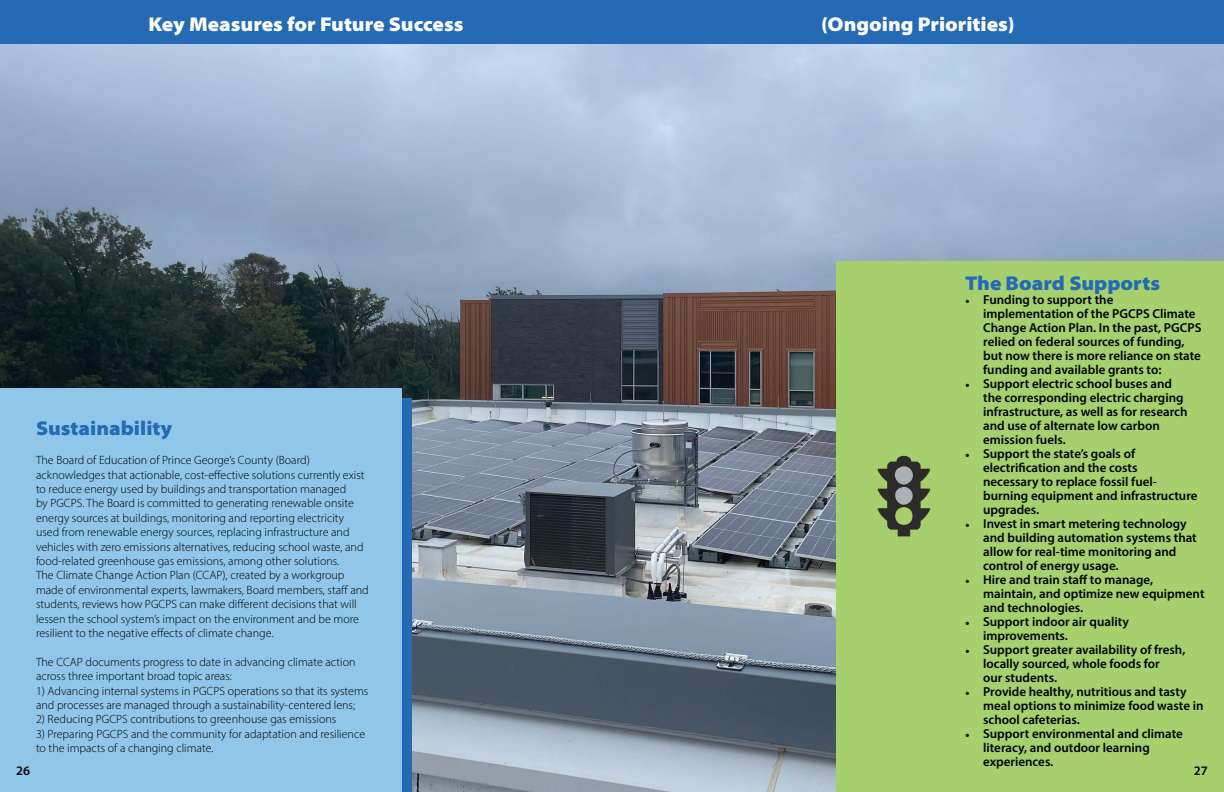
<style>
.page{position:relative;width:1224px;height:792px;background:#fff}
.page>*{position:absolute;margin:0;border:0;box-sizing:border-box;transform-origin:0 0}
.t1{font:900 semi-expanded 20px "Myriad Pro";color:#fff}
.t2{font:900 semi-expanded 20px "Myriad Pro";color:#246ab4}
.t3{font:600 13px/14px "Myriad Pro";color:#000}
.t4{font:300 12px/14.4px "Myriad Pro";color:#000}
.s1{font-family:"Minion Pro";font-weight:400;font-size:12px}
</style>
<div class="page">
<img style="left:0;top:43px;width:1224px;height:749px">
<div style="left:837px;top:261px;width:387px;height:531px;background:#a5d06d"></div>
<img style="left:877px;top:455px;width:54px;height:82px">
<div style="left:0;top:398px;width:412px;height:394px;background:#246ab4"></div>
<div style="left:0;top:388px;width:402px;height:404px;background:#90c6e9"></div>
<div style="left:0;top:0;width:1224px;height:43px;background:#246ab4"></div>
<h1 class="t1" style="left:148px;top:10px;width:317px">Key Measures for Future Success</h1>
<h1 class="t1" style="left:821px;top:10px;width:195px">(Ongoing Priorities)</h1>
<h1 class="t1" style="left:760px;top:10px;width:317px">Key Measures for Futur Success</h1>
<h1 class="t2" style="left:965px;top:270px;width:196px">The Board Supports</h1>
<p class="t3" style="left:983px;top:292px;width:220px;text-indent:-18px"><span class="s1">•</span> Funding to support the implementation of the PGCPS Climate Change Action Plan. In the past, PGCPS relied on federal sources of funding, but now there is more reliance on state funding and available grants to:</p>
<p class="t3" style="left:983px;top:376px;width:206px;text-indent:-18px"><span class="s1">•</span> Support electric school buses and the corresponding electric charging infrastructure, as well as for research and use of alternate low carbon emission fuels.</p>
<p class="t3" style="left:983px;top:446px;width:216px;text-indent:-18px"><span class="s1">•</span> Support the state’s goals of electrification and the costs<br>necessary to replace fossil fuel&shy;burning equipment and infrastructure upgrades.</p>
<p class="t3" style="left:983px;top:516px;width:215px;text-indent:-18px"><span class="s1">•</span> Invest in smart metering technology and building automation systems that allow for real-time monitoring and control of energy usage.</p>
<p class="t3" style="left:983px;top:572px;width:223px;text-indent:-18px"><span class="s1">•</span> Hire and train staff to manage, maintain, and optimize new equipment and technologies.</p>
<p class="t3" style="left:983px;top:614px;width:147px;text-indent:-18px"><span class="s1">•</span> Support indoor air quality improvements.</p>
<p class="t3" style="left:983px;top:642px;width:204px;text-indent:-18px"><span class="s1">•</span> Support greater availability of fresh, locally sourced, whole foods for<br>our students.</p>
<p class="t3" style="left:983px;top:684px;width:222px;text-indent:-18px"><span class="s1">•</span> Provide healthy, nutritious and tasty meal options to minimize food waste in school cafeterias.</p>
<p class="t3" style="left:983px;top:726px;width:201px;text-indent:-18px"><span class="s1">•</span> Support environmental and climate literacy, and outdoor learning experiences.</p>
<h1 class="t2" style="left:36px;top:415px;width:138px">Sustainability</h1>
<p class="t4" style="left:36px;top:453px;width:334px">The Board of Education of Prince George’s County (Board) acknowledges that actionable, cost-effective solutions currently exist to reduce energy used by buildings and transportation managed<br>by PGCPS. The Board is committed to generating renewable onsite energy sources at buildings, monitoring and reporting electricity used from renewable energy sources, replacing infrastructure and vehicles with zero emissions alternatives, reducing school waste, and food-related greenhouse gas emissions, among other solutions.<br>The Climate Change Action Plan (CCAP), created by a workgroup made of environmental experts, lawmakers, Board members, staff and students, reviews how PGCPS can make different decisions that will lessen the school system’s impact on the environment and be more resilient to the negative effects of climate change.</p>
<p class="t4" style="left:36px;top:655px;width:321px">The CCAP documents progress to date in advancing climate action across three important broad topic areas:</p>
<p class="t4" style="left:36px;top:683px;width:334px">1) Advancing internal systems in PGCPS operations so that its systems and processes are managed through a sustainability-centered lens;</p>
<p class="t4" style="left:36px;top:712px;width:302px">2) Reducing PGCPS contributions to greenhouse gas emissions</p>
<p class="t4" style="left:36px;top:727px;width:331px">3) Preparing PGCPS and the community for adaptation and resilience to the impacts of a changing climate.</p>
<p class="t3" style="left:16px;top:764px;width:15px">26</p>
<p class="t3" style="left:1194px;top:764px;width:15px">27</p>
</div>
